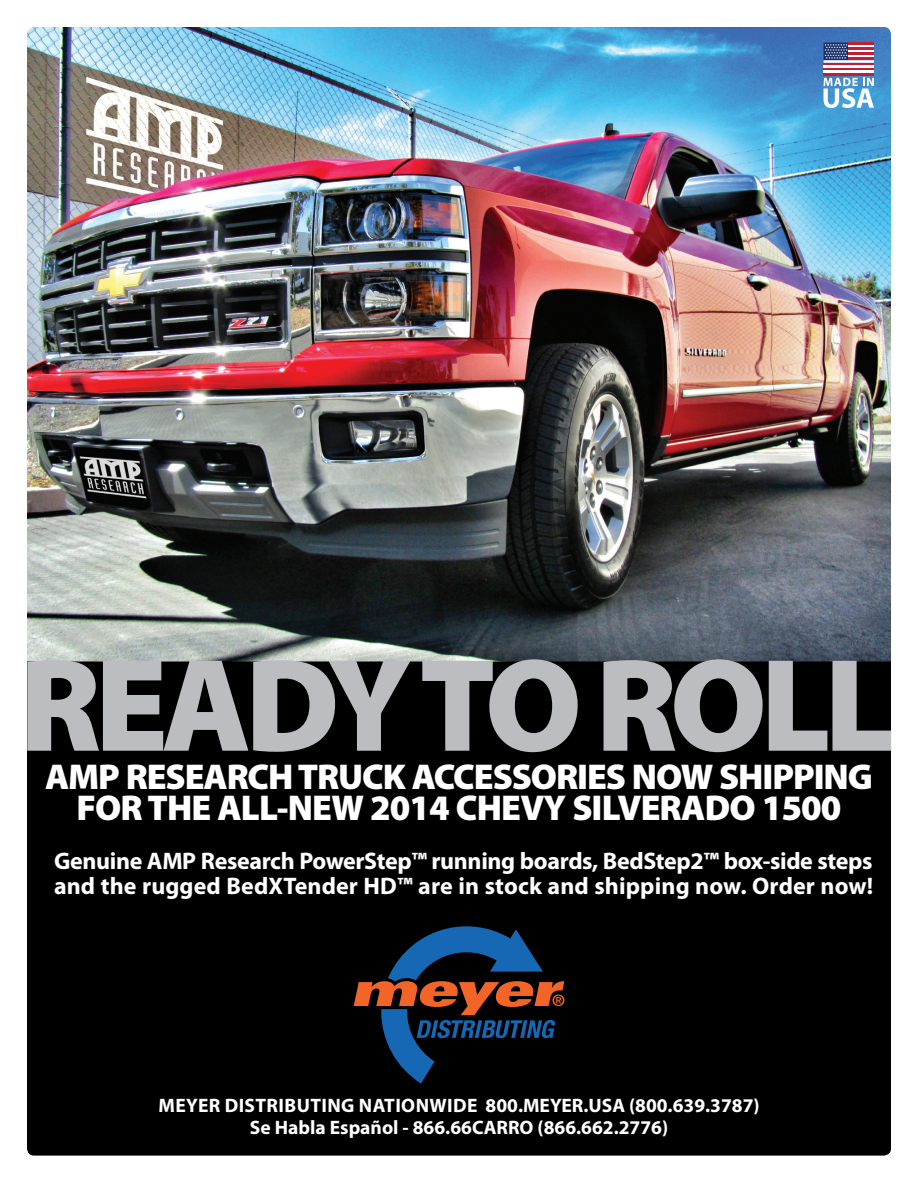
<style>
.page{position:relative;width:918px;height:1188px;background:#fff}
.page>*{position:absolute;margin:0;border:0;box-sizing:border-box;transform-origin:0 0}
.t1{font:900 133.35px "Myriad Pro";letter-spacing:-.05em;color:#bcbdc0}
.t2{font:900 36px "Myriad Pro";letter-spacing:-.03em;color:#fff}
.t3{font:700 24px "Myriad Pro";letter-spacing:-.015em;color:#fff}
.t4{font:700 24px "Myriad Pro";letter-spacing:.005em;color:#fff}
.t5{font:700 19.5px "Myriad Pro";letter-spacing:.02em;color:#fff}
.t6{font:700 19.5px "Myriad Pro";color:#fff}
</style>
<div class="page">
<img style="left:27px;top:27px;width:864px;height:635px">
<hr style="left:824px;top:63px;width:50px;height:2px;background:#c11f33">
<hr style="left:824px;top:65px;width:50px;height:3px;background:#fff">
<hr style="left:824px;top:68px;width:50px;height:2px;background:#c11f33">
<hr style="left:824px;top:70px;width:50px;height:3px;background:#fff">
<hr style="left:824px;top:73px;width:50px;height:2px;background:#c11f33">
<svg style="left:824px;top:43px;width:50px;height:20px"></svg>
<svg style="left:824px;top:78px;width:50px;height:30px"></svg>
<div style="left:27px;top:662px;width:864px;height:494px;background:#000001"></div>
<svg style="left:354px;top:926px;width:210px;height:157px;background:#20222d"></svg>
<p class="t1" style="left:19px;top:617px;width:877px">READY TO ROLL</p>
<p class="t2" style="left:45px;top:753px;width:829px">AMP RESEARCH TRUCK ACCESSORIES NOW SHIPPING</p>
<p class="t2" style="left:77px;top:784px;width:767px">FOR THE ALL-NEW 2014 CHEVY SILVERADO 1500</p>
<p class="t3" style="left:54px;top:845px;width:820px">Genuine AMP Research PowerStep™ running boards, BedStep2™ box-side steps</p>
<p class="t4" style="left:54px;top:870px;width:821px">and the rugged BedXTender HD™ are in stock and shipping now. Order now!</p>
<p class="t5" style="left:159px;top:1093px;width:603px">MEYER DISTRIBUTING NATIONWIDE 800.MEYER.USA (800.639.3787)</p>
<p class="t6" style="left:250px;top:1115px;width:420px">Se Habla Español - 866.66CARRO (866.662.2776)</p>
</div>
